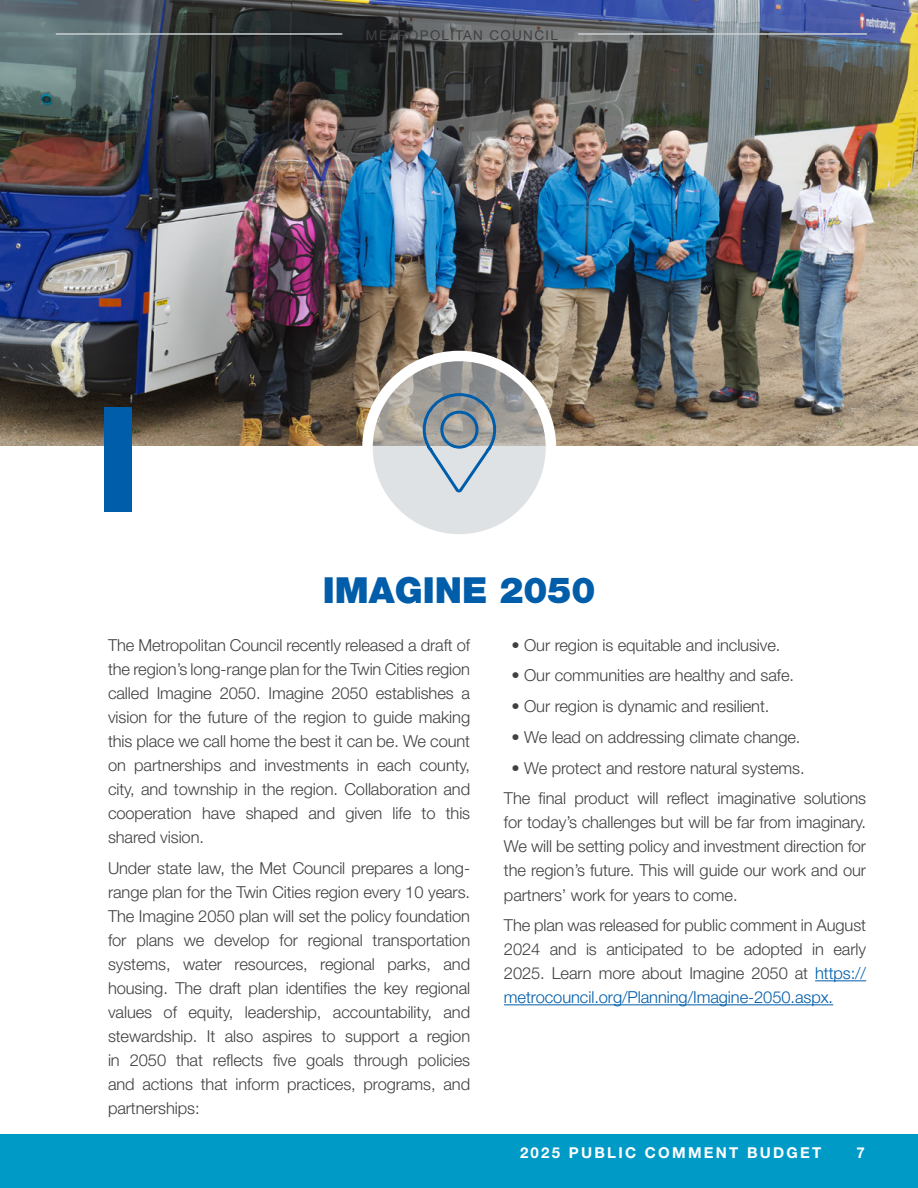
<style>
.page{position:relative;width:918px;height:1188px;background:#fff}
.page>*{position:absolute;margin:0;border:0;box-sizing:border-box;transform-origin:0 0}
.H1_TOC_-_Align_Center{font:900 36px "Helvetica Neue LT Std";color:#005daa}
.Body_01_-_Align_Left{font:300 16.5px/24px "Helvetica Neue LT Std";letter-spacing:-.005em;color:#414042;text-align:justify}
.t1{font:700 15px "Helvetica Neue LT Std";letter-spacing:.15em;color:#fff}
.t2{font:13.5px "Helvetica Neue LT Std";letter-spacing:.1em;color:#414042}
.s1{color:#005daa}
</style>
<div class="page">
<img style="left:0;top:0;width:918px;height:445px">
<svg style="left:367px;top:356px;width:183px;height:183px;background:#c3c3c1"></svg>
<svg style="left:421px;top:391px;width:77px;height:143px;background:#b5bfc6"></svg>
<div style="left:0;top:1134px;width:918px;height:54px;background:#009ac7"></div>
<div style="left:362px;top:351px;width:194px;height:194px;border:10px solid #fff;border-radius:50%"></div>
<div style="left:104px;top:407px;width:28px;height:105px;background:#005daa"></div>
<hr style="left:56px;top:33px;width:286px;height:2px;background:#cacfd2">
<hr style="left:578px;top:33px;width:289px;height:2px;background:#cacfd2">
<hr style="left:815px;top:980px;width:51px;height:1px;background:#005daa">
<hr style="left:504px;top:1004px;width:329px;height:1px;background:#005daa">
<p class="t2" style="left:366px;top:27px;width:193px">METROPOLITAN COUNCIL</p>
<p class="H1_TOC_-_Align_Center" style="left:323px;top:569px;width:274px">IMAGINE 2050</p>
<p class="Body_01_-_Align_Left" style="left:108px;top:632px;width:364px">The Metropolitan Council recently released a draft of the region’s long-range plan for the Twin Cities region called Imagine 2050. Imagine 2050 establishes a vision for the future of the region to guide making this place we call home the best it can be. We count on partnerships and investments in each county, city, and township in the region. Collaboration and cooperation have shaped and given life to this shared vision.</p>
<p class="Body_01_-_Align_Left" style="left:108px;top:855px;width:364px">Under state law, the Met Council prepares a long&shy;range plan for the Twin Cities region every 10 years.<br>The Imagine 2050 plan will set the policy foundation for plans we develop for regional transportation systems, water resources, regional parks, and housing. The draft plan identifies the key regional values of equity, leadership, accountability, and stewardship. It also aspires to support a region in 2050 that reflects five goals through policies and actions that inform practices, programs, and partnerships:</p>
<p class="Body_01_-_Align_Left" style="left:511px;top:632px;width:271px">• Our region is equitable and inclusive.</p>
<p class="Body_01_-_Align_Left" style="left:511px;top:663px;width:284px">• Our communities are healthy and safe.</p>
<p class="Body_01_-_Align_Left" style="left:511px;top:694px;width:259px">• Our region is dynamic and resilient.</p>
<p class="Body_01_-_Align_Left" style="left:511px;top:725px;width:291px">• We lead on addressing climate change.</p>
<p class="Body_01_-_Align_Left" style="left:511px;top:756px;width:295px">• We protect and restore natural systems.</p>
<p class="Body_01_-_Align_Left" style="left:504px;top:786px;width:364px">The final product will reflect imaginative solutions for today’s challenges but will be far from imaginary.<br>We will be setting policy and investment direction for the region’s future. This will guide our work and our partners’ work for years to come.</p>
<p class="Body_01_-_Align_Left" style="left:504px;top:913px;width:364px">The plan was released for public comment in August 2024 and is anticipated to be adopted in early 2025. Learn more about Imagine 2050 at <span class="s1">https:// metrocouncil.org/Planning/Imagine-2050.aspx.</span></p>
<p class="t1" style="left:520px;top:1144px;width:303px">2025 PUBLIC COMMENT BUDGET</p>
<p class="t1" style="left:857px;top:1144px;width:10px">7</p>
</div>
